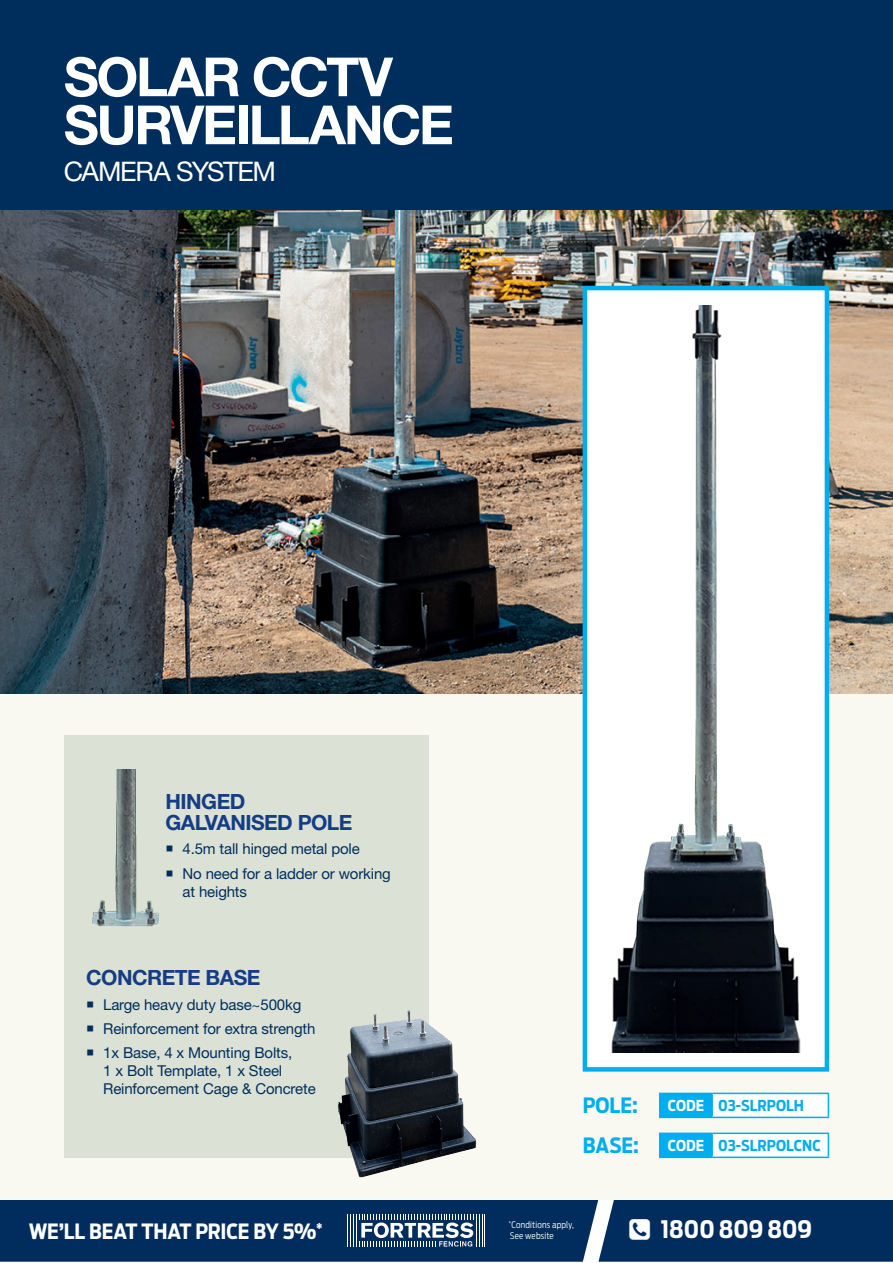
<style>
.page{position:relative;width:893px;height:1263px;background:#fff}
.page>*{position:absolute;margin:0;border:0;box-sizing:border-box;transform-origin:0 0}
.t1{font:700 54px/48px "Helvetica Neue LT Std";letter-spacing:-.045em;color:#fff}
.t2{font:27px "Helvetica Neue LT Std";letter-spacing:-.055em;color:#fff}
.t3{font:700 24px "Antenna Cond";color:#fff}
.t4{font:700 21px/21px "Helvetica Neue LT Std";letter-spacing:-.025em;color:#143d84}
.BODY{font:700 21px "Antenna Cond";color:#00aeef}
.t5{font:700 20.85px "Antenna Cond";letter-spacing:-.015em;color:#fff}
.t6{font:15px/18px "Helvetica Neue LT Std";letter-spacing:-.01em;color:#002e5c}
.BODY-2{font:700 15px "Antenna Cond";color:#00aeef}
.BODY-3{font:700 15px "Antenna Cond";color:#fff}
.t7{font:300 9px/10.8px "Antenna Cond";letter-spacing:.02em;color:#fff}
</style>
<div class="page">
<div style="left:0;top:0;width:893px;height:210px;background:#002e5c"></div>
<div style="left:0;top:694px;width:893px;height:505px;background:#f9f9f2"></div>
<img style="left:0;top:210px;width:893px;height:484px">
<div style="left:64px;top:735px;width:365px;height:423px;background:#dbe1d4"></div>
<img style="left:92px;top:770px;width:67px;height:157px">
<img style="left:337px;top:1010px;width:139px;height:168px">
<svg style="left:580px;top:284px;width:251px;height:788px"></svg>
<img style="left:595px;top:305px;width:222px;height:747px">
<div style="left:660px;top:1133px;width:52px;height:24px;background:#00aeef"></div>
<div style="left:712px;top:1133px;width:116px;height:24px;background:#fff"></div>
<hr style="left:659px;top:1132px;width:53px;height:2px;background:#00aeef">
<svg style="left:659px;top:1134px;width:1px;height:22px"></svg>
<hr style="left:712px;top:1132px;width:117px;height:2px;background:#00aeef">
<hr style="left:711px;top:1134px;width:2px;height:22px;background:#00aeef">
<svg style="left:828px;top:1134px;width:1px;height:22px"></svg>
<hr style="left:659px;top:1156px;width:53px;height:2px;background:#00aeef">
<hr style="left:712px;top:1156px;width:117px;height:2px;background:#00aeef">
<div style="left:660px;top:1093px;width:52px;height:24px;background:#00aeef"></div>
<div style="left:712px;top:1093px;width:116px;height:24px;background:#fff"></div>
<hr style="left:659px;top:1093px;width:53px;height:1px;background:#00aeef">
<svg style="left:659px;top:1094px;width:1px;height:23px"></svg>
<hr style="left:712px;top:1093px;width:117px;height:1px;background:#00aeef">
<hr style="left:711px;top:1094px;width:2px;height:23px;background:#00aeef">
<svg style="left:828px;top:1094px;width:1px;height:23px"></svg>
<hr style="left:659px;top:1117px;width:53px;height:1px;background:#00aeef">
<hr style="left:712px;top:1117px;width:117px;height:1px;background:#00aeef">
<svg style="left:0;top:1199px;width:893px;height:63px;background:#113b68"></svg>
<h1 class="t1" style="left:64px;top:52px;width:392px">SOLAR CCTV<br>SURVEILLANCE</h1>
<h2 class="t2" style="left:64px;top:155px;width:214px">CAMERA SYSTEM</h2>
<h3 class="t4" style="left:166px;top:791px;width:188px">HINGED<br>GALVANISED POLE</h3>
<p class="t6" style="left:183px;top:840px;width:179px">4.5m tall hinged metal pole</p>
<p class="t6" style="left:183px;top:864px;width:210px">No need for a ladder or working at heights</p>
<h3 class="t4" style="left:86px;top:967px;width:176px">CONCRETE BASE</h3>
<p class="t6" style="left:103px;top:995px;width:200px">Large heavy duty base~500kg</p>
<p class="t6" style="left:103px;top:1019px;width:214px">Reinforcement for extra strength</p>
<p class="t6" style="left:103px;top:1044px;width:214px">1x Base, 4 x Mounting Bolts,<br>1 x Bolt Template, 1 x Steel<br>Reinforcement Cage &amp; Concrete</p>
<p class="BODY" style="left:583px;top:1093px;width:57px">POLE:</p>
<p class="BODY" style="left:583px;top:1133px;width:58px">BASE:</p>
<p class="BODY-3" style="left:668px;top:1097px;width:38px">CODE</p>
<p class="BODY-2" style="left:718px;top:1097px;width:87px">03-SLRPOLH</p>
<p class="BODY-3" style="left:668px;top:1137px;width:38px">CODE</p>
<p class="BODY-2" style="left:718px;top:1137px;width:104px">03-SLRPOLCNC</p>
<h3 class="t5" style="left:29px;top:1219px;width:295px">WE’LL BEAT THAT PRICE BY 5%<sup>*</sup></h3>
<h3 class="t3" style="left:661px;top:1215px;width:153px">1800 809 809</h3>
<p class="t7" style="left:509px;top:1219px;width:66px"><sup>*</sup>Conditions apply,<br>See website</p>
</div>
